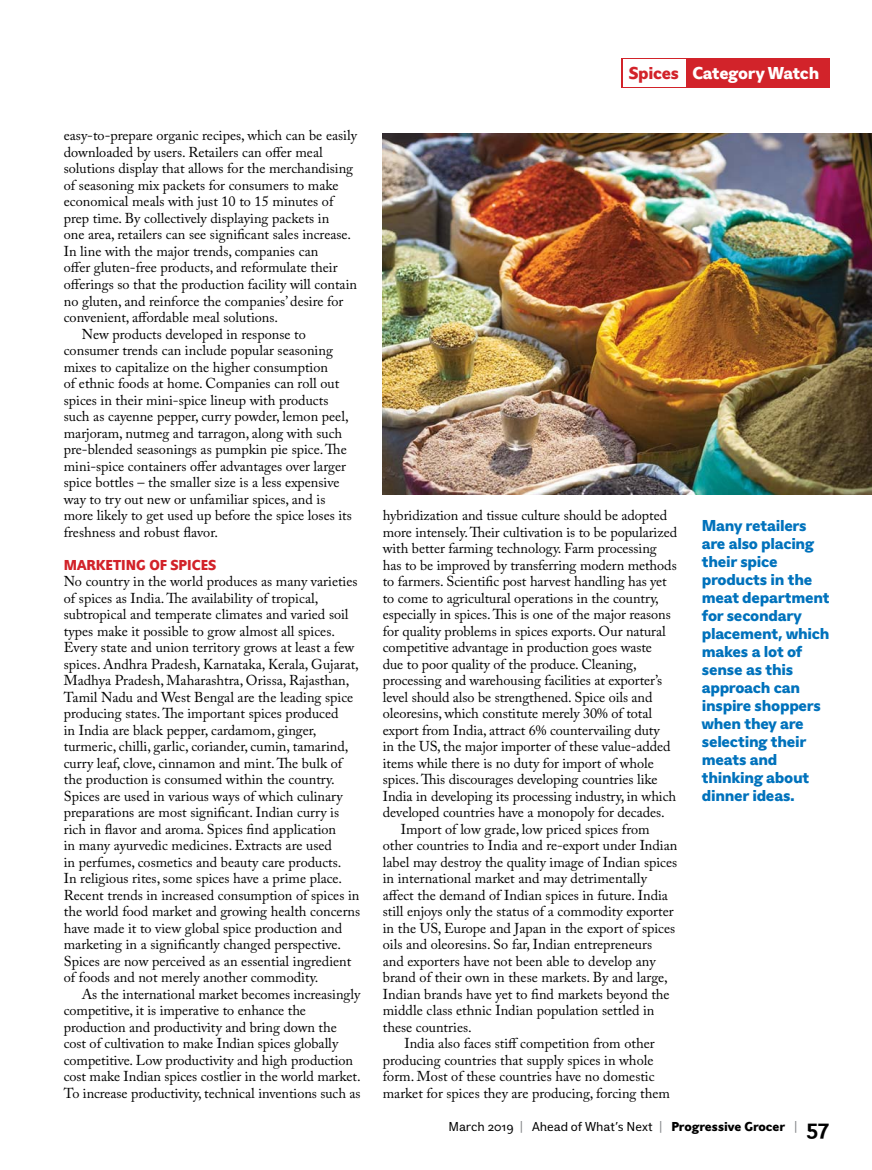
<style>
.page{position:relative;width:872px;height:1170px;background:#fff}
.page>*{position:absolute;margin:0;border:0;box-sizing:border-box;transform-origin:0 0}
.t1{font:800 18px "Eau Naturelle Sans";letter-spacing:-.02em;color:#fff}
.t2{font:800 16.5px/18px "Eau Naturelle Sans";letter-spacing:-.02em;color:#0072bc}
.t3{font:800 15px "Eau Naturelle Sans";color:#d2232a}
.t4{font:14.25px/16.5px "Adobe Caslon Pro";color:#000}
.t5{font:13.5px "Eau Naturelle Sans";letter-spacing:-.01em;color:#000}
.s1{color:#d2232a}
.s2{font-weight:500;color:#808285}
.s3{font-weight:800}
.s4{font-weight:700;font-size:22.5px}
</style>
<div class="page">
<div style="left:621px;top:58px;width:208px;height:30px;background:#d2232a"></div>
<div style="left:623px;top:59px;width:62px;height:28px;background:#fff"></div>
<img style="left:383px;top:133px;width:489px;height:361px">
<p class="t4" style="left:64px;top:128px;width:295px">easy-to-prepare organic recipes, which can be easily</p>
<p class="t4" style="left:64px;top:145px;width:260px">downloaded by users. Retailers can offer meal</p>
<p class="t4" style="left:64px;top:161px;width:291px">solutions display that allows for the merchandising</p>
<p class="t4" style="left:64px;top:178px;width:276px">of seasoning mix packets for consumers to make</p>
<p class="t4" style="left:64px;top:194px;width:271px">economical meals with just 10 to 15 minutes of</p>
<p class="t4" style="left:64px;top:211px;width:267px">prep time. By collectively displaying packets in</p>
<p class="t4" style="left:64px;top:227px;width:289px">one area, retailers can see significant sales increase.</p>
<p class="t4" style="left:64px;top:244px;width:256px">In line with the major trends, companies can</p>
<p class="t4" style="left:64px;top:260px;width:275px">offer gluten-free products, and reformulate their</p>
<p class="t4" style="left:64px;top:277px;width:295px">offerings so that the production facility will contain</p>
<p class="t4" style="left:64px;top:293px;width:281px">no gluten, and reinforce the companies’ desire for</p>
<p class="t4" style="left:64px;top:310px;width:216px">convenient, affordable meal solutions.</p>
<p class="t4" style="left:82px;top:326px;width:225px">New products developed in response to</p>
<p class="t4" style="left:64px;top:343px;width:271px">consumer trends can include popular seasoning</p>
<p class="t4" style="left:64px;top:359px;width:266px">mixes to capitalize on the higher consumption</p>
<p class="t4" style="left:64px;top:376px;width:277px">of ethnic foods at home. Companies can roll out</p>
<p class="t4" style="left:64px;top:392px;width:266px">spices in their mini-spice lineup with products</p>
<p class="t4" style="left:64px;top:409px;width:286px">such as cayenne pepper, curry powder, lemon peel,</p>
<p class="t4" style="left:64px;top:425px;width:280px">marjoram, nutmeg and tarragon, along with such</p>
<p class="t4" style="left:64px;top:442px;width:284px">pre-blended seasonings as pumpkin pie spice. The</p>
<p class="t4" style="left:64px;top:458px;width:284px">mini-spice containers offer advantages over larger</p>
<p class="t4" style="left:64px;top:475px;width:277px">spice bottles – the smaller size is a less expensive</p>
<p class="t4" style="left:64px;top:491px;width:263px">way to try out new or unfamiliar spices, and is</p>
<p class="t4" style="left:64px;top:508px;width:290px">more likely to get used up before the spice loses its</p>
<p class="t4" style="left:64px;top:524px;width:156px">freshness and robust flavor.</p>
<p class="t3" style="left:64px;top:559px;width:154px">MARKETING OF SPICES</p>
<p class="t4" style="left:64px;top:574px;width:298px">No country in the world produces as many varieties of spices as India. The availability of tropical, subtropical and temperate climates and varied soil types make it possible to grow almost all spices.<br>Every state and union territory grows at least a few spices. Andhra Pradesh, Karnataka, Kerala, Gujarat, Madhya Pradesh, Maharashtra, Orissa, Rajasthan, Tamil Nadu and West Bengal are the leading spice producing states. The important spices produced<br>in India are black pepper, cardamom, ginger, turmeric, chilli, garlic, coriander, cumin, tamarind, curry leaf, clove, cinnamon and mint. The bulk of the production is consumed within the country.<br>Spices are used in various ways of which culinary preparations are most significant. Indian curry is rich in flavor and aroma. Spices find application<br>in many ayurvedic medicines. Extracts are used<br>in perfumes, cosmetics and beauty care products.<br>In religious rites, some spices have a prime place.<br>Recent trends in increased consumption of spices in the world food market and growing health concerns have made it to view global spice production and marketing in a significantly changed perspective.<br>Spices are now perceived as an essential ingredient of foods and not merely another commodity.</p>
<p class="t4" style="left:64px;top:986px;width:298px;text-indent:18px">As the international market becomes increasingly competitive, it is imperative to enhance the production and productivity and bring down the cost of cultivation to make Indian spices globally competitive. Low productivity and high production cost make Indian spices costlier in the world market.<br>To increase productivity, technical inventions such as</p>
<p class="t1" style="left:629px;top:66px;width:192px"><span class="s1">Spices</span> Category Watch</p>
<p class="t4" style="left:383px;top:508px;width:286px">hybridization and tissue culture should be adopted</p>
<p class="t4" style="left:383px;top:524px;width:296px">more intensely. Their cultivation is to be popularized</p>
<p class="t4" style="left:383px;top:541px;width:275px">with better farming technology. Farm processing</p>
<p class="t4" style="left:383px;top:557px;width:295px">has to be improved by transferring modern methods</p>
<p class="t4" style="left:383px;top:574px;width:285px">to farmers. Scientific post harvest handling has yet</p>
<p class="t4" style="left:383px;top:590px;width:277px">to come to agricultural operations in the country,</p>
<p class="t4" style="left:383px;top:607px;width:289px">especially in spices. This is one of the major reasons</p>
<p class="t4" style="left:383px;top:623px;width:284px">for quality problems in spices exports. Our natural</p>
<p class="t4" style="left:383px;top:640px;width:271px">competitive advantage in production goes waste</p>
<p class="t4" style="left:383px;top:656px;width:255px">due to poor quality of the produce. Cleaning,</p>
<p class="t4" style="left:383px;top:673px;width:281px">processing and warehousing facilities at exporter’s</p>
<p class="t4" style="left:383px;top:689px;width:271px">level should also be strengthened. Spice oils and</p>
<p class="t4" style="left:383px;top:706px;width:271px">oleoresins, which constitute merely 30% of total</p>
<p class="t4" style="left:383px;top:722px;width:278px">export from India, attract 6% countervailing duty</p>
<p class="t4" style="left:383px;top:739px;width:289px">in the US, the major importer of these value-added</p>
<p class="t4" style="left:383px;top:755px;width:272px">items while there is no duty for import of whole</p>
<p class="t4" style="left:383px;top:772px;width:276px">spices. This discourages developing countries like</p>
<p class="t4" style="left:383px;top:788px;width:295px">India in developing its processing industry, in which</p>
<p class="t4" style="left:383px;top:805px;width:283px">developed countries have a monopoly for decades.</p>
<p class="t4" style="left:401px;top:821px;width:250px">Import of low grade, low priced spices from</p>
<p class="t4" style="left:383px;top:838px;width:296px">other countries to India and re-export under Indian</p>
<p class="t4" style="left:383px;top:854px;width:296px">label may destroy the quality image of Indian spices</p>
<p class="t4" style="left:383px;top:871px;width:265px">in international market and may detrimentally</p>
<p class="t4" style="left:383px;top:887px;width:287px">affect the demand of Indian spices in future. India</p>
<p class="t4" style="left:383px;top:904px;width:292px">still enjoys only the status of a commodity exporter</p>
<p class="t4" style="left:383px;top:920px;width:294px">in the US, Europe and Japan in the export of spices</p>
<p class="t4" style="left:383px;top:937px;width:271px">oils and oleoresins. So far, Indian entrepreneurs</p>
<p class="t4" style="left:383px;top:953px;width:274px">and exporters have not been able to develop any</p>
<p class="t4" style="left:383px;top:970px;width:286px">brand of their own in these markets. By and large,</p>
<p class="t4" style="left:383px;top:986px;width:288px">Indian brands have yet to find markets beyond the</p>
<p class="t4" style="left:383px;top:1003px;width:273px">middle class ethnic Indian population settled in</p>
<p class="t4" style="left:383px;top:1019px;width:90px">these countries.</p>
<p class="t4" style="left:404px;top:1036px;width:252px">India also faces stiff competition from other</p>
<p class="t4" style="left:383px;top:1052px;width:272px">producing countries that supply spices in whole</p>
<p class="t4" style="left:383px;top:1069px;width:273px">form. Most of these countries have no domestic</p>
<p class="t4" style="left:383px;top:1085px;width:289px">market for spices they are producing, forcing them</p>
<p class="t2" style="left:702px;top:518px;width:129px">Many retailers are also placing their spice products in the meat department for secondary placement, which makes a lot of sense as this approach can inspire shoppers when they are selecting their meats and thinking about dinner ideas.</p>
<p class="t5" style="left:448px;top:1121px;width:382px">March 2019 <span class="s2">|</span> Ahead of What’s Next <span class="s2">|</span> <span class="s3">Progressive Grocer</span> <span class="s2">|</span> <span class="s4">57</span></p>
</div>
